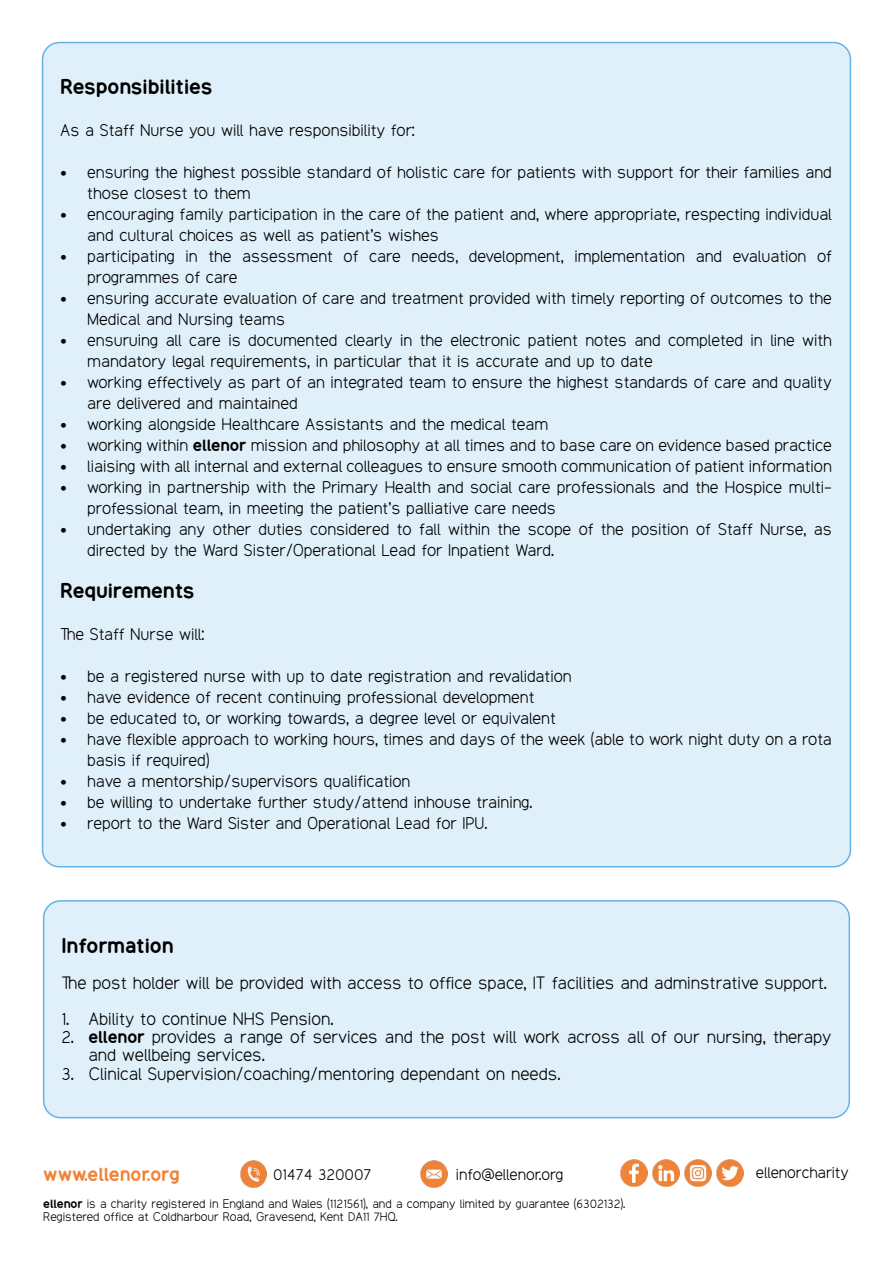
<style>
.page{position:relative;width:893px;height:1263px;background:#fff}
.page>*{position:absolute;margin:0;border:0;box-sizing:border-box;transform-origin:0 0}
.t1{font:900 18px "Equo";color:#000}
.t2{font:900 16.5px "Equo";color:#f08338}
.t3{font:15px/18px "Equo";color:#000}
.t4{font:14.25px/21px "Equo";color:#000}
.t5{font:13.5px "Equo";color:#000}
.t6{font:10.5px/12.6px "Equo";color:#000}
.s1{font-weight:900}
</style>
<div class="page">
<div style="left:43px;top:43px;width:807px;height:824px;background:#e0f0fa;border-radius:17px"></div>
<div style="left:44px;top:901px;width:805px;height:217px;background:#e0f0fa;border-radius:17px"></div>
<div style="left:43px;top:900px;width:807px;height:218px;border:2px solid #64b3e8;border-radius:17px"></div>
<img style="left:421px;top:1161px;width:27px;height:26px">
<img style="left:240px;top:1161px;width:27px;height:26px">
<img style="left:652px;top:1159px;width:27px;height:27px">
<img style="left:621px;top:1159px;width:26px;height:27px">
<img style="left:685px;top:1159px;width:27px;height:27px">
<img style="left:717px;top:1159px;width:27px;height:27px">
<p class="t1" style="left:60px;top:75px;width:153px">Responsibilities</p>
<p class="t4" style="left:60px;top:120px;width:356px">As a Staff Nurse you will have responsibility for:</p>
<p class="t4" style="left:87px;top:162px;width:746px;text-indent:-27px">• ensuring the highest possible standard of holistic care for patients with support for their families and those closest to them</p>
<p class="t4" style="left:87px;top:204px;width:746px;text-indent:-27px">• encouraging family participation in the care of the patient and, where appropriate, respecting individual and cultural choices as well as patient’s wishes</p>
<p class="t4" style="left:87px;top:246px;width:746px;text-indent:-27px">• participating in the assessment of care needs, development, implementation and evaluation of programmes of care</p>
<p class="t4" style="left:87px;top:288px;width:746px;text-indent:-27px">• ensuring accurate evaluation of care and treatment provided with timely reporting of outcomes to the<br>Medical and Nursing teams</p>
<p class="t4" style="left:87px;top:330px;width:746px;text-indent:-27px">• ensuruing all care is documented clearly in the electronic patient notes and completed in line with mandatory legal requirements, in particular that it is accurate and up to date</p>
<p class="t4" style="left:87px;top:372px;width:746px;text-indent:-27px">• working effectively as part of an integrated team to ensure the highest standards of care and quality are delivered and maintained</p>
<p class="t4" style="left:60px;top:414px;width:490px">• working alongside Healthcare Assistants and the medical team</p>
<p class="t4" style="left:60px;top:435px;width:773px">• working within <span class="s1">ellenor</span> mission and philosophy at all times and to base care on evidence based practice</p>
<p class="t4" style="left:60px;top:456px;width:773px">• liaising with all internal and external colleagues to ensure smooth communication of patient information</p>
<p class="t4" style="left:87px;top:477px;width:746px;text-indent:-27px">• working in partnership with the Primary Health and social care professionals and the Hospice multi&shy;professional team, in meeting the patient’s palliative care needs</p>
<p class="t4" style="left:87px;top:519px;width:746px;text-indent:-27px">• undertaking any other duties considered to fall within the scope of the position of Staff Nurse, as directed by the Ward Sister/Operational Lead for Inpatient Ward.</p>
<p class="t1" style="left:60px;top:579px;width:136px">Requirements</p>
<p class="t4" style="left:60px;top:624px;width:146px">The Staff Nurse will:</p>
<p class="t4" style="left:60px;top:666px;width:513px">• be a registered nurse with up to date registration and revalidation</p>
<p class="t4" style="left:60px;top:687px;width:476px">• have evidence of recent continuing professional development</p>
<p class="t4" style="left:60px;top:708px;width:497px">• be educated to, or working towards, a degree level or equivalent</p>
<p class="t4" style="left:87px;top:729px;width:746px;text-indent:-27px">• have flexible approach to working hours, times and days of the week (able to work night duty on a rota basis if required)</p>
<p class="t4" style="left:60px;top:771px;width:352px">• have a mentorship/supervisors qualification</p>
<p class="t4" style="left:60px;top:792px;width:474px">• be willing to undertake further study/attend inhouse training.</p>
<p class="t4" style="left:60px;top:813px;width:429px">• report to the Ward Sister and Operational Lead for IPU.</p>
<p class="t1" style="left:61px;top:934px;width:114px">Information</p>
<p class="t3" style="left:61px;top:974px;width:767px">The post holder will be provided with access to office space, IT facilities and adminstrative support.</p>
<p class="t3" style="left:61px;top:1010px;width:274px">1. Ability to continue NHS Pension.</p>
<p class="t3" style="left:88px;top:1028px;width:745px;text-indent:-27px">2. <span class="s1">ellenor</span> provides a range of services and the post will work across all of our nursing, therapy and wellbeing services.</p>
<p class="t3" style="left:61px;top:1064px;width:501px">3. Clinical Supervision/coaching/mentoring dependant on needs.</p>
<p class="t2" style="left:43px;top:1163px;width:138px">www.ellenor.org</p>
<p class="t5" style="left:273px;top:1165px;width:100px">01474 320007</p>
<p class="t5" style="left:456px;top:1165px;width:109px">info@ellenor.org</p>
<p class="t5" style="left:756px;top:1164px;width:94px">ellenorcharity</p>
<p class="t6" style="left:43px;top:1198px;width:584px"><span class="s1">ellenor</span> is a charity registered in England and Wales (1121561), and a company limited by guarantee (6302132).<br>Registered office at Coldharbour Road, Gravesend, Kent DA11 7HQ.</p>
</div>
